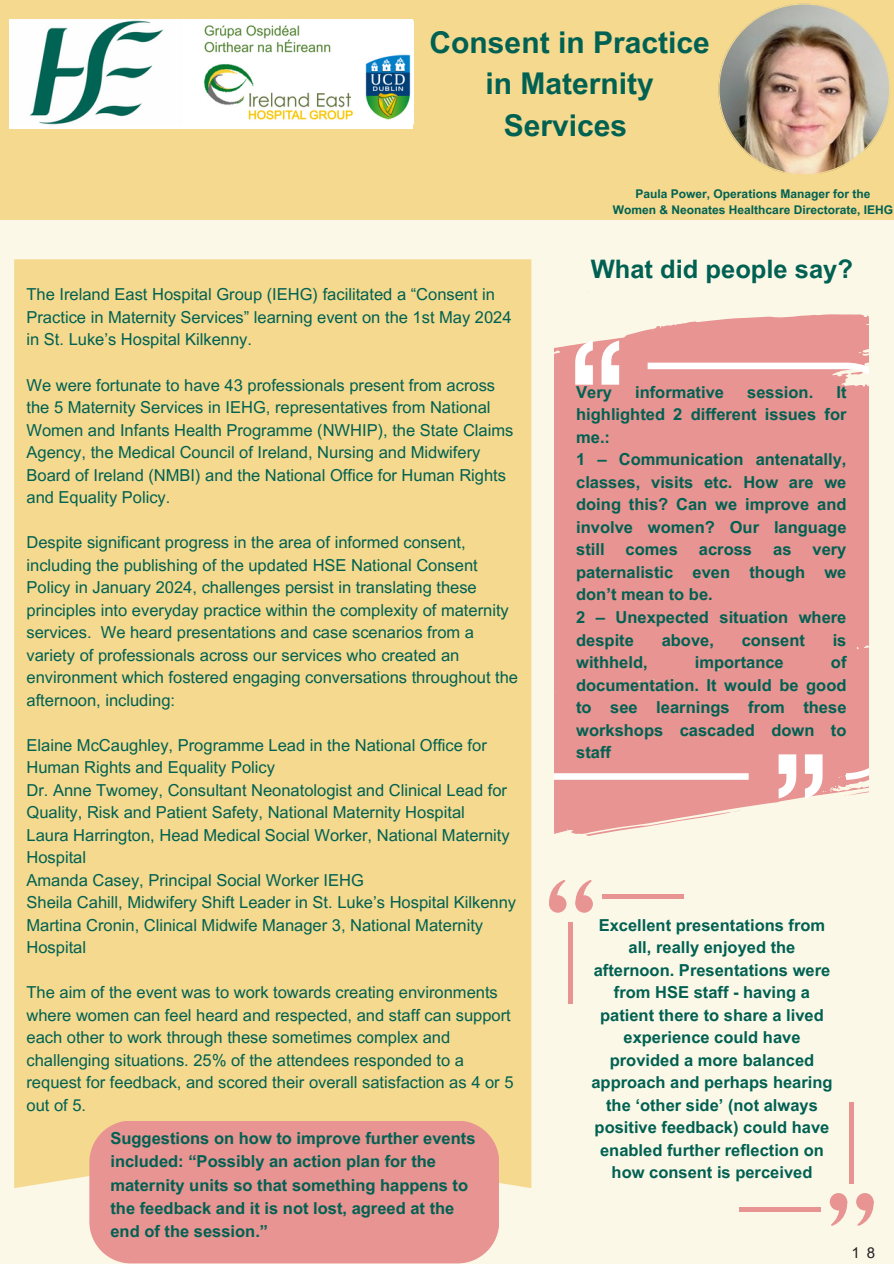
<style>
.page{position:relative;width:894px;height:1264px;background:#fff}
.page>*{position:absolute;margin:0;border:0;box-sizing:border-box;transform-origin:0 0}
.t1{font:700 30px/41.7px "Arial MT Pro";color:#006152;text-align:center}
.t2{font:700 25.5px "Arial MT Pro";color:#006152}
.t3{font:16.5px/22.5px "Arial MT Pro";color:#006152}
.t4{font:700 16.5px/22.5px "Arial MT Pro";color:#006152}
.t5{font:15px "Arial MT Pro";color:#231f20}
.t6{font:700 12px/16px "Arial MT Pro";color:#006152;text-align:center}
</style>
<div class="page">
<div style="left:0;top:0;width:893px;height:1263px;background:#fcf8e8"></div>
<div style="left:14px;top:259px;width:517px;height:929px;background:#f4d98e"></div>
<div style="left:0;top:0;width:893px;height:220px;background:#f4d98e"></div>
<img style="left:718px;top:3px;width:171px;height:172px">
<svg style="left:554px;top:779px;width:314px;height:57px;fill:#e79492"></svg>
<svg style="left:554px;top:314px;width:314px;height:48px;fill:#e79492"></svg>
<div style="left:748px;top:362px;width:120px;height:417px;background:#e79492"></div>
<div style="left:554px;top:362px;width:194px;height:417px;background:#e79492"></div>
<svg style="left:778px;top:754px;width:44px;height:44px;background:#f5d5d4"></svg>
<svg style="left:575px;top:340px;width:44px;height:44px;background:#f5d6d5"></svg>
<div style="left:89px;top:1120px;width:410px;height:143px;background:#e79492"></div>
<div style="left:9px;top:19px;width:404px;height:109px;background:#fff"></div>
<img style="left:29px;top:20px;width:382px;height:105px">
<div style="left:575px;top:895px;width:17px;height:17px;background:#e79492;border-radius:50%"></div>
<svg style="left:575px;top:880px;width:17px;height:30px"></svg>
<div style="left:549px;top:895px;width:17px;height:17px;background:#e79492;border-radius:50%"></div>
<svg style="left:549px;top:880px;width:16px;height:30px"></svg>
<div style="left:568px;top:922px;width:5px;height:81px;background:#e79492"></div>
<hr style="left:602px;top:894px;width:81px;height:4px;background:#e79492">
<svg style="left:829px;top:1192px;width:18px;height:18px"></svg>
<svg style="left:830px;top:1195px;width:18px;height:31px"></svg>
<svg style="left:855px;top:1192px;width:18px;height:18px"></svg>
<svg style="left:856px;top:1195px;width:18px;height:31px"></svg>
<hr style="left:849px;top:1102px;width:4px;height:81px;background:#e79492">
<div style="left:739px;top:1206px;width:81px;height:5px;background:#e79492"></div>
<p class="t1" style="left:429px;top:25px;width:281px">Consent in Practice in Maternity<br>Services</p>
<p class="t6" style="left:612px;top:187px;width:282px">Paula Power, Operations Manager for the<br>Women &amp; Neonates Healthcare Directorate, IEHG</p>
<p class="t3" style="left:26px;top:285px;width:486px">The Ireland East Hospital Group (IEHG) facilitated a “Consent in<br>Practice in Maternity Services” learning event on the 1st May 2024 in St. Luke’s Hospital Kilkenny.</p>
<h1 class="t3" style="left:26px;top:375px;width:488px">We were fortunate to have 43 professionals present from across the 5 Maternity Services in IEHG, representatives from National Women and Infants Health Programme (NWHIP), the State Claims Agency, the Medical Council of Ireland, Nursing and Midwifery Board of Ireland (NMBI) and the National Office for Human Rights and Equality Policy.</h1>
<p class="t3" style="left:26px;top:533px;width:493px">Despite significant progress in the area of informed consent, including the publishing of the updated HSE National Consent Policy in January 2024, challenges persist in translating these principles into everyday practice within the complexity of maternity services. We heard presentations and case scenarios from a variety of professionals across our services who created an environment which fostered engaging conversations throughout the afternoon, including:</p>
<p class="t3" style="left:26px;top:735px;width:491px">Elaine McCaughley, Programme Lead in the National Office for Human Rights and Equality Policy<br>Dr. Anne Twomey, Consultant Neonatologist and Clinical Lead for Quality, Risk and Patient Safety, National Maternity Hospital<br>Laura Harrington, Head Medical Social Worker, National Maternity Hospital<br>Amanda Casey, Principal Social Worker IEHG<br>Sheila Cahill, Midwifery Shift Leader in St. Luke’s Hospital Kilkenny Martina Cronin, Clinical Midwife Manager 3, National Maternity Hospital</p>
<h4 class="t3" style="left:26px;top:983px;width:488px">The aim of the event was to work towards creating environments where women can feel heard and respected, and staff can support each other to work through these sometimes complex and challenging situations. 25% of the attendees responded to a request for feedback, and scored their overall satisfaction as 4 or 5 out of 5.</h4>
<h4 class="t4" style="left:110px;top:1129px;width:366px;line-height:23px">Suggestions on how to improve further events included: “Possibly an action plan for the maternity units so that something happens to the feedback and it is not lost, agreed at the end of the session.”</h4>
<h4 class="t2" style="left:590px;top:259px;width:264px">What did people say?</h4>
<p class="t4" style="left:576px;top:383px;width:37px">Very</p>
<p class="t4" style="left:635px;top:383px;width:90px">informative</p>
<p class="t4" style="left:747px;top:383px;width:67px">session.</p>
<p class="t4" style="left:576px;top:383px;width:272px;text-indent:260px">It highlighted 2 different issues for me.:<br>1 – Communication antenatally, classes, visits etc. How are we doing this? Can we improve and involve women? Our language still</p>
<p class="t4" style="left:576px;top:540px;width:272px;text-indent:236px">very paternalistic even though we don’t mean to be.<br>2 – Unexpected situation where despite</p>
<p class="t4" style="left:625px;top:540px;width:54px">comes</p>
<p class="t4" style="left:698px;top:540px;width:55px">across</p>
<p class="t4" style="left:773px;top:540px;width:20px">as</p>
<p class="t4" style="left:661px;top:630px;width:54px">above,</p>
<p class="t4" style="left:741px;top:630px;width:65px">consent</p>
<p class="t4" style="left:832px;top:630px;width:15px">is</p>
<p class="t4" style="left:576px;top:653px;width:272px;text-align:justify;text-indent:255px">of documentation. It would be good to see learnings from these workshops cascaded down to staff</p>
<p class="t4" style="left:576px;top:653px;width:73px">withheld,</p>
<p class="t4" style="left:694px;top:653px;width:90px">importance</p>
<h2 class="t4" style="left:591px;top:915px;width:242px;text-align:center">Excellent presentations from all, really enjoyed the afternoon. Presentations were from HSE staff - having a patient there to share a lived experience could have provided a more balanced approach and perhaps hearing the ‘other side’ (not always positive feedback) could have enabled further reflection on how consent is perceived</h2>
<h3 class="t5" style="left:851px;top:1247px;width:25px">1 8</h3>
</div>
